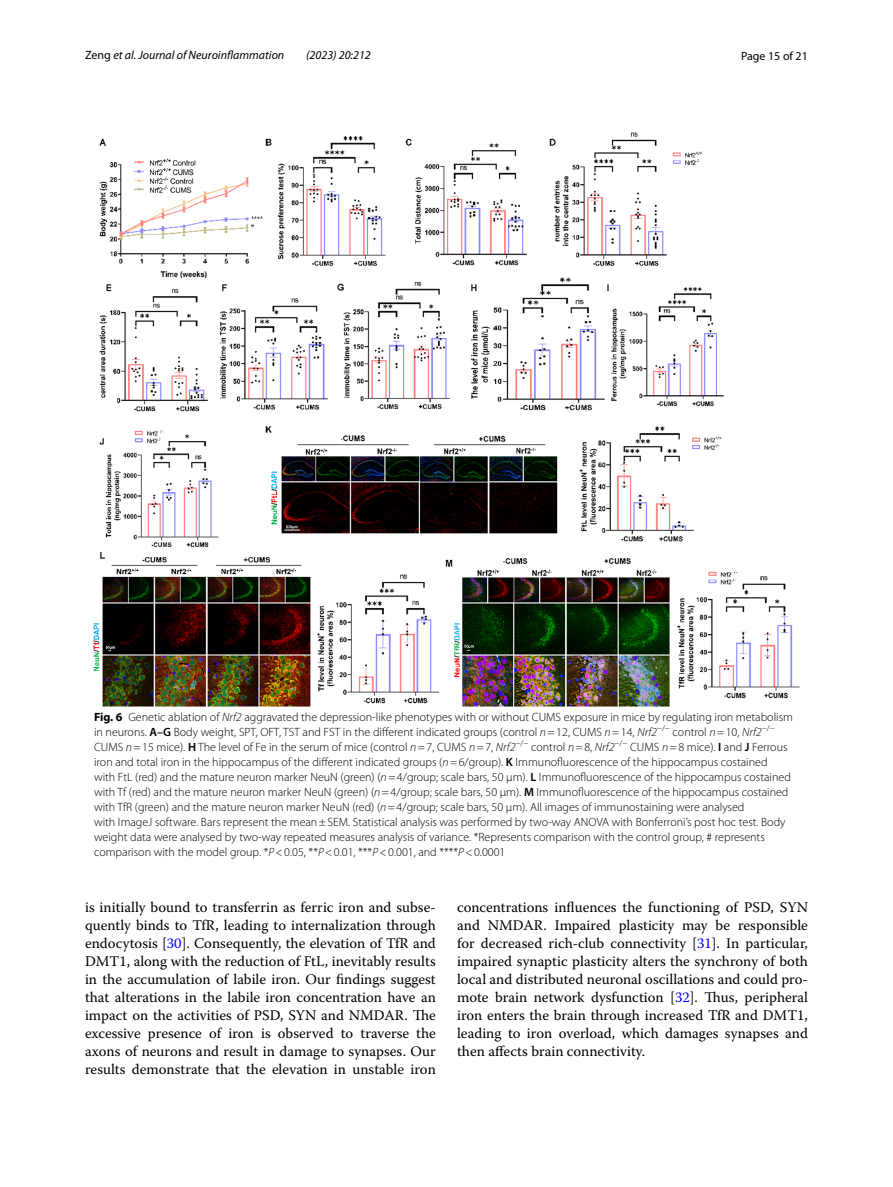
<style>
.page{position:relative;width:893px;height:1187px;background:#fff}
.page>*{position:absolute;margin:0;border:0;box-sizing:border-box;transform-origin:0 0}
.t1{font:14.7px/18px "Warnock Pro";color:#000;text-align:justify}
.t2{font:300 12px/15px "Myriad Pro";color:#000}
.t3{font:italic 12px "Myriad Pro";color:#000}
.t4{font:12px "Myriad Pro";color:#000}
.s1{font-style:normal}
.s2{font-weight:700}
.s3{font-style:italic}
.s4{font-weight:600}
.s5{color:#00f}
</style>
<div class="page">
<img style="left:94px;top:133px;width:705px;height:573px">
<p class="t3" style="left:85px;top:48px;width:201px"><span class="s1">Zeng</span> et al. Journal of Neuroinflammation</p>
<p class="t3" style="left:306px;top:48px;width:66px">(2023) 20:212</p>
<p class="t4" style="left:741px;top:48px;width:68px">Page 15 of 21</p>
<p class="t2" style="left:94px;top:709px;width:700px"><span class="s2">Fig. 6</span> Genetic ablation of <span class="s3">Nrf2</span> aggravated the depression-like phenotypes with or without CUMS exposure in mice by regulating iron metabolism in neurons. <span class="s4">A–G</span> Body weight, SPT, OFT, TST and FST in the different indicated groups (control <span class="s3">n</span>=12, CUMS <span class="s3">n</span>=14, <span class="s3">Nrf2</span><sup>−/−</sup> control <span class="s3">n</span>=10, <span class="s3">Nrf2</span><sup>−/− </sup>CUMS <span class="s3">n</span>=15 mice). <span class="s4">H</span> The level of Fe in the serum of mice (control <span class="s3">n</span>=7, CUMS <span class="s3">n</span>=7, <span class="s3">Nrf2</span><sup>−/−</sup> control <span class="s3">n</span>=8, <span class="s3">Nrf2</span><sup>−/−</sup> CUMS <span class="s3">n</span>=8 mice). <span class="s4">I</span> and <span class="s4">J</span> Ferrous iron and total iron in the hippocampus of the different indicated groups (<span class="s3">n</span>=6/group). <span class="s4">K</span> Immunofluorescence of the hippocampus costained<br>with FtL (red) and the mature neuron marker NeuN (green) (<span class="s3">n</span>=4/group; scale bars, 50 μm). <span class="s4">L</span> Immunofluorescence of the hippocampus costained with Tf (red) and the mature neuron marker NeuN (green) (<span class="s3">n</span>=4/group; scale bars, 50 μm). <span class="s4">M</span> Immunofluorescence of the hippocampus costained with TfR (green) and the mature neuron marker NeuN (red) (<span class="s3">n</span>=4/group; scale bars, 50 μm). All images of immunostaining were analysed<br>with ImageJ software. Bars represent the mean±SEM. Statistical analysis was performed by two-way ANOVA with Bonferroni’s post hoc test. Body weight data were analysed by two-way repeated measures analysis of variance. *Represents comparison with the control group, # represents comparison with the model group. *<span class="s3">P</span>&lt;0.05, **<span class="s3">P</span>&lt;0.01, ***<span class="s3">P</span>&lt;0.001, and ****<span class="s3">P</span>&lt;0.0001</p>
<p class="t1" style="left:85px;top:897px;width:352px">is initially bound to transferrin as ferric iron and subse&shy;quently binds to TfR, leading to internalization through endocytosis [<span class="s5">30</span>]. Consequently, the elevation of TfR and DMT1, along with the reduction of FtL, inevitably results in the accumulation of labile iron. Our findings suggest that alterations in the labile iron concentration have an impact on the activities of PSD, SYN and NMDAR. The excessive presence of iron is observed to traverse the axons of neurons and result in damage to synapses. Our results demonstrate that the elevation in unstable iron</p>
<p class="t1" style="left:457px;top:897px;width:352px">concentrations influences the functioning of PSD, SYN and NMDAR. Impaired plasticity may be responsible for decreased rich-club connectivity [<span class="s5">31</span>]. In particular, impaired synaptic plasticity alters the synchrony of both local and distributed neuronal oscillations and could pro&shy;mote brain network dysfunction [<span class="s5">32</span>]. Thus, peripheral iron enters the brain through increased TfR and DMT1, leading to iron overload, which damages synapses and then affects brain connectivity.</p>
</div>
